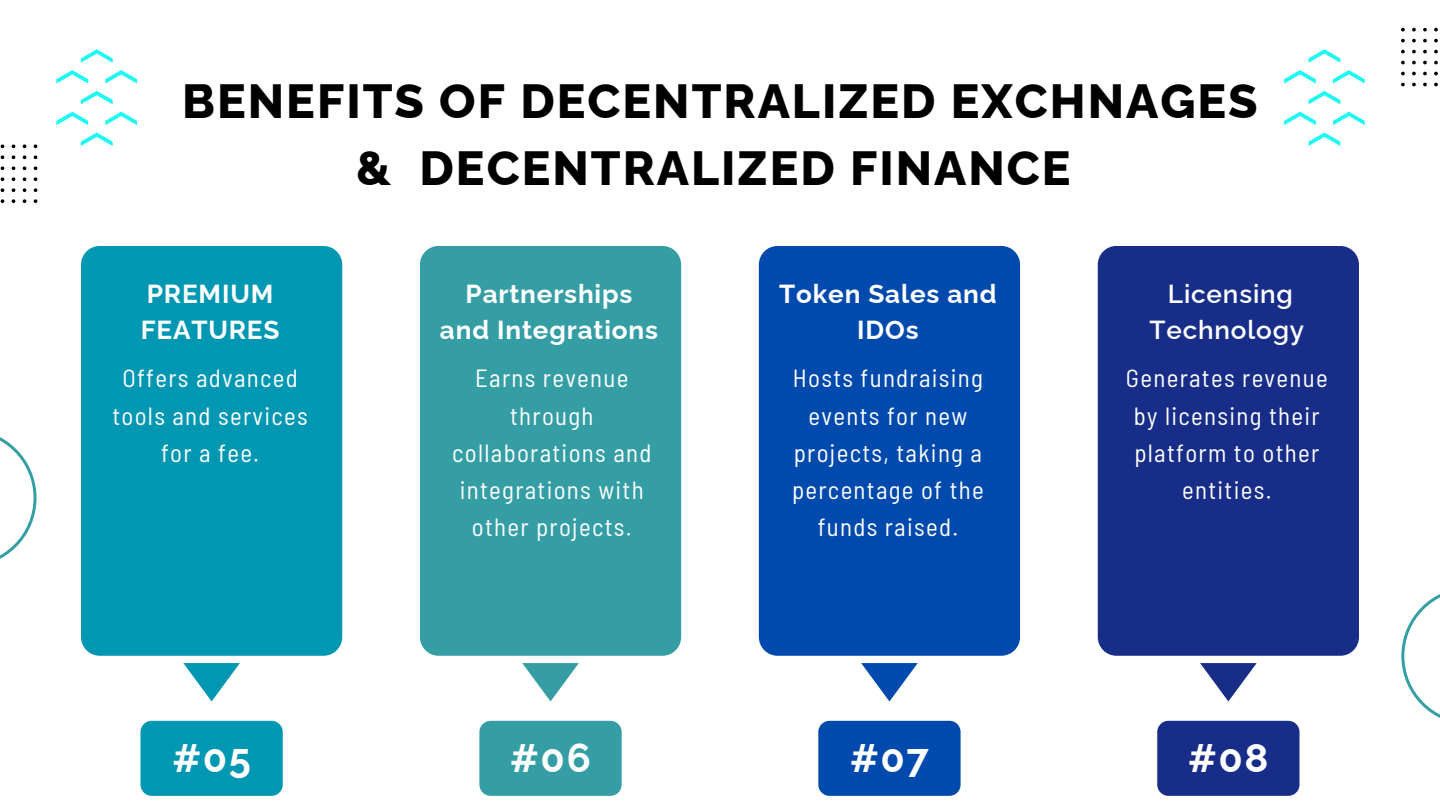
<style>
.page{position:relative;width:1440px;height:810px;background:#fff}
.page>*{position:absolute;margin:0;border:0;box-sizing:border-box;transform-origin:0 0}
.t1{font:800 48px/66.8px "Raleway";letter-spacing:.04em;color:#000;text-align:center}
.t2{font:700 39.8px "Raleway";letter-spacing:.04em;color:#fff}
.t3{font:700 26.1px/36.4px "Raleway";letter-spacing:.03em;color:#fff;text-align:center}
.t4{font:600 26.1px/36.4px "Raleway";letter-spacing:.03em;color:#fff;text-align:center}
.t5{font:semi-condensed 24.8px/37.3px "Barlow";letter-spacing:.05em;color:#fff;text-align:center}
</style>
<div class="page">
<div style="left:140px;top:721px;width:143px;height:75px;background:#0097b2;border-radius:11px"></div>
<div style="left:479px;top:721px;width:143px;height:75px;background:#349ea4;border-radius:11px"></div>
<div style="left:818px;top:721px;width:143px;height:75px;background:#004aad;border-radius:11px"></div>
<div style="left:1157px;top:721px;width:143px;height:75px;background:#182d88;border-radius:11px"></div>
<div style="left:81px;top:246px;width:261px;height:410px;background:#0097b2;border-radius:19px"></div>
<svg style="left:183px;top:663px;width:57px;height:38px"></svg>
<svg style="left:861px;top:663px;width:57px;height:38px"></svg>
<div style="left:759px;top:246px;width:261px;height:410px;background:#004aad;border-radius:19px"></div>
<div style="left:420px;top:246px;width:261px;height:410px;background:#349ea4;border-radius:19px"></div>
<svg style="left:522px;top:663px;width:57px;height:38px"></svg>
<div style="left:1098px;top:246px;width:261px;height:410px;background:#182d88;border-radius:19px"></div>
<svg style="left:1200px;top:663px;width:57px;height:38px"></svg>
<svg style="left:0;top:437px;width:37px;height:122px"></svg>
<svg style="left:1401px;top:594px;width:39px;height:124px"></svg>
<svg style="left:1px;top:155px;width:3px;height:4px"></svg>
<svg style="left:1px;top:166px;width:3px;height:4px"></svg>
<svg style="left:1px;top:177px;width:3px;height:4px"></svg>
<svg style="left:1px;top:188px;width:3px;height:4px"></svg>
<svg style="left:1px;top:199px;width:3px;height:4px"></svg>
<svg style="left:12px;top:155px;width:3px;height:4px"></svg>
<svg style="left:12px;top:166px;width:3px;height:4px"></svg>
<svg style="left:12px;top:177px;width:3px;height:4px"></svg>
<svg style="left:12px;top:188px;width:3px;height:4px"></svg>
<svg style="left:12px;top:199px;width:3px;height:4px"></svg>
<svg style="left:23px;top:155px;width:3px;height:4px"></svg>
<svg style="left:23px;top:166px;width:3px;height:4px"></svg>
<svg style="left:23px;top:177px;width:3px;height:4px"></svg>
<svg style="left:23px;top:188px;width:3px;height:4px"></svg>
<svg style="left:23px;top:199px;width:3px;height:4px"></svg>
<svg style="left:34px;top:155px;width:3px;height:4px"></svg>
<svg style="left:34px;top:166px;width:3px;height:4px"></svg>
<svg style="left:34px;top:177px;width:3px;height:4px"></svg>
<svg style="left:34px;top:188px;width:3px;height:4px"></svg>
<svg style="left:34px;top:199px;width:3px;height:4px"></svg>
<svg style="left:1401px;top:28px;width:4px;height:3px"></svg>
<svg style="left:1401px;top:39px;width:4px;height:3px"></svg>
<svg style="left:1401px;top:50px;width:4px;height:3px"></svg>
<svg style="left:1401px;top:61px;width:4px;height:3px"></svg>
<svg style="left:1401px;top:72px;width:4px;height:3px"></svg>
<svg style="left:1401px;top:83px;width:4px;height:3px"></svg>
<svg style="left:1412px;top:28px;width:4px;height:3px"></svg>
<svg style="left:1412px;top:39px;width:4px;height:3px"></svg>
<svg style="left:1412px;top:50px;width:4px;height:3px"></svg>
<svg style="left:1412px;top:61px;width:4px;height:3px"></svg>
<svg style="left:1412px;top:72px;width:4px;height:3px"></svg>
<svg style="left:1412px;top:83px;width:4px;height:3px"></svg>
<svg style="left:1423px;top:28px;width:4px;height:3px"></svg>
<svg style="left:1423px;top:39px;width:4px;height:3px"></svg>
<svg style="left:1423px;top:50px;width:4px;height:3px"></svg>
<svg style="left:1423px;top:61px;width:4px;height:3px"></svg>
<svg style="left:1423px;top:72px;width:4px;height:3px"></svg>
<svg style="left:1423px;top:83px;width:4px;height:3px"></svg>
<svg style="left:1434px;top:28px;width:4px;height:3px"></svg>
<svg style="left:1434px;top:39px;width:4px;height:3px"></svg>
<svg style="left:1434px;top:50px;width:4px;height:3px"></svg>
<svg style="left:1434px;top:61px;width:4px;height:3px"></svg>
<svg style="left:1434px;top:72px;width:4px;height:3px"></svg>
<svg style="left:1434px;top:83px;width:4px;height:3px"></svg>
<svg style="left:105px;top:70px;width:32px;height:14px"></svg>
<svg style="left:81px;top:49px;width:32px;height:14px"></svg>
<svg style="left:105px;top:112px;width:32px;height:13px"></svg>
<svg style="left:81px;top:91px;width:32px;height:13px"></svg>
<svg style="left:81px;top:133px;width:32px;height:13px"></svg>
<svg style="left:56px;top:70px;width:32px;height:14px"></svg>
<svg style="left:56px;top:112px;width:32px;height:13px"></svg>
<svg style="left:1333px;top:70px;width:32px;height:14px"></svg>
<svg style="left:1309px;top:49px;width:31px;height:14px"></svg>
<svg style="left:1333px;top:112px;width:32px;height:13px"></svg>
<svg style="left:1309px;top:91px;width:31px;height:13px"></svg>
<svg style="left:1309px;top:133px;width:31px;height:13px"></svg>
<svg style="left:1284px;top:70px;width:32px;height:14px"></svg>
<svg style="left:1284px;top:112px;width:32px;height:13px"></svg>
<p class="t1" style="left:182px;top:68px;width:1077px">BENEFITS OF DECENTRALIZED EXCHNAGES &amp; DECENTRALIZED FINANCE</p>
<p class="t3" style="left:141px;top:275px;width:140px;text-align:left">PREMIUM<br>FEATURES</p>
<p class="t5" style="left:112px;top:359px;width:197px">Offers advanced tools and services for a fee.</p>
<p class="t3" style="left:440px;top:275px;width:220px">Partnerships and Integrations</p>
<p class="t5" style="left:452px;top:359px;width:201px">Earns revenue through collaborations and integrations with other projects.</p>
<p class="t3" style="left:779px;top:275px;width:219px">Token Sales and<br>IDOs</p>
<p class="t5" style="left:792px;top:359px;width:193px">Hosts fundraising events for new projects, taking a percentage of the funds raised.</p>
<p class="t4" style="left:1149px;top:275px;width:156px">Licensing<br>Technology</p>
<p class="t5" style="left:1126px;top:359px;width:203px">Generates revenue by licensing their platform to other entities.</p>
<p class="t2" style="left:172px;top:734px;width:80px">#05</p>
<p class="t2" style="left:510px;top:734px;width:82px">#06</p>
<p class="t2" style="left:850px;top:734px;width:80px">#07</p>
<p class="t2" style="left:1188px;top:734px;width:82px">#08</p>
</div>
